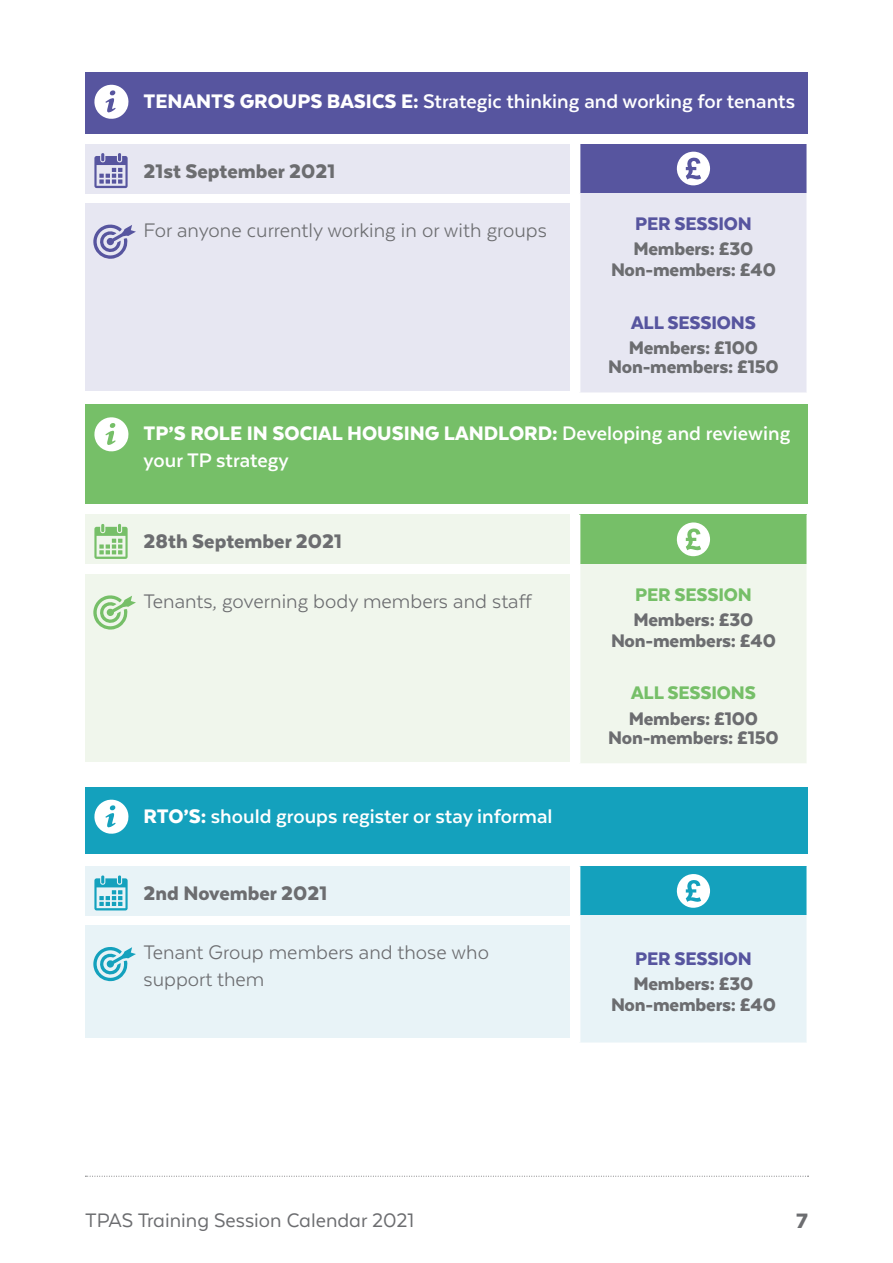
<style>
.page{position:relative;width:893px;height:1263px;background:#fff}
.page>*{position:absolute;margin:0;border:0;box-sizing:border-box;transform-origin:0 0}
.t1{font:900 24px "Texta Alt";color:#6c6d70}
.t2{font:700 22.65px/27.2px "Texta";color:#fff}
.t3{font:22.65px/27px "Texta";color:#6c6d70}
.t4{font:900 22.65px "Texta";color:#6c6d70}
.t5{font:22.5px "Texta Alt";color:#6c6d70}
.t6{font:900 21px "Texta";letter-spacing:-.01em;color:#6c6d70}
.t7{font:900 21px "Texta";letter-spacing:-.01em;color:#57559f}
.t8{font:900 21px "Texta";letter-spacing:-.01em;color:#76bf68}
.s1{font-weight:900}
</style>
<div class="page">
<svg style="left:85px;top:1176px;width:723px;height:1px"></svg>
<div style="left:85px;top:203px;width:485px;height:187px;background:#e7e7f2"></div>
<div style="left:85px;top:144px;width:485px;height:49px;background:#e7e7f2"></div>
<div style="left:85px;top:72px;width:723px;height:62px;background:#57559f"></div>
<div style="left:580px;top:144px;width:227px;height:49px;background:#57559f"></div>
<div style="left:580px;top:193px;width:227px;height:200px;background:#e7e7f2"></div>
<hr style="left:806px;top:144px;width:2px;height:49px;background:#fff">
<hr style="left:806px;top:193px;width:2px;height:199px;background:#fff">
<hr style="left:579px;top:392px;width:229px;height:2px;background:#fff">
<svg style="left:94px;top:153px;width:34px;height:35px"></svg>
<svg style="left:93px;top:224px;width:43px;height:35px"></svg>
<svg style="left:94px;top:85px;width:35px;height:34px"></svg>
<svg style="left:677px;top:151px;width:33px;height:35px"></svg>
<div style="left:85px;top:574px;width:485px;height:187px;background:#f0f6ec"></div>
<div style="left:85px;top:515px;width:485px;height:49px;background:#f0f6ec"></div>
<div style="left:85px;top:405px;width:723px;height:99px;background:#76bf68"></div>
<div style="left:580px;top:515px;width:227px;height:49px;background:#76bf68"></div>
<div style="left:580px;top:564px;width:227px;height:200px;background:#f0f6ec"></div>
<hr style="left:806px;top:515px;width:2px;height:49px;background:#fff">
<hr style="left:806px;top:564px;width:2px;height:199px;background:#fff">
<hr style="left:579px;top:763px;width:229px;height:2px;background:#fff">
<svg style="left:94px;top:524px;width:34px;height:35px"></svg>
<svg style="left:93px;top:595px;width:43px;height:35px"></svg>
<svg style="left:94px;top:417px;width:35px;height:35px"></svg>
<svg style="left:677px;top:522px;width:33px;height:34px"></svg>
<div style="left:85px;top:925px;width:485px;height:113px;background:#e8f3f7"></div>
<div style="left:85px;top:866px;width:485px;height:50px;background:#e8f3f7"></div>
<div style="left:85px;top:787px;width:723px;height:67px;background:#14a1bd"></div>
<div style="left:580px;top:866px;width:227px;height:50px;background:#14a1bd"></div>
<div style="left:580px;top:916px;width:227px;height:127px;background:#e8f3f7"></div>
<hr style="left:806px;top:866px;width:2px;height:50px;background:#fff">
<hr style="left:806px;top:916px;width:2px;height:126px;background:#fff">
<hr style="left:579px;top:1042px;width:229px;height:2px;background:#fff">
<svg style="left:94px;top:875px;width:34px;height:35px"></svg>
<svg style="left:93px;top:947px;width:43px;height:34px"></svg>
<svg style="left:94px;top:800px;width:35px;height:34px"></svg>
<svg style="left:677px;top:874px;width:33px;height:34px"></svg>
<p class="t2" style="left:144px;top:87px;width:653px"><span class="s1">TENANTS GROUPS BASICS E:</span> Strategic thinking and working for tenants</p>
<p class="t4" style="left:144px;top:159px;width:193px">21st September 2021</p>
<p class="t3" style="left:144px;top:216px;width:405px">For anyone currently working in or with groups</p>
<p class="t7" style="left:635px;top:213px;width:118px">PER SESSION</p>
<p class="t6" style="left:633px;top:238px;width:121px">Members: £30</p>
<p class="t6" style="left:611px;top:259px;width:166px">Non-members: £40</p>
<p class="t7" style="left:631px;top:311px;width:126px">ALL SESSIONS</p>
<p class="t6" style="left:629px;top:337px;width:131px">Members: £100</p>
<p class="t6" style="left:608px;top:356px;width:172px">Non-members: £150</p>
<p class="t2" style="left:144px;top:420px;width:648px"><span class="s1">TP’S ROLE IN SOCIAL HOUSING LANDLORD:</span> Developing and reviewing your TP strategy</p>
<p class="t4" style="left:144px;top:530px;width:200px">28th September 2021</p>
<p class="t3" style="left:144px;top:587px;width:390px">Tenants, governing body members and staff</p>
<p class="t2" style="left:144px;top:802px;width:410px"><span class="s1">RTO’S:</span> should groups register or stay informal</p>
<p class="t4" style="left:144px;top:881px;width:185px">2nd November 2021</p>
<p class="t3" style="left:144px;top:939px;width:347px">Tenant Group members and those who support them</p>
<p class="t8" style="left:635px;top:583px;width:118px">PER SESSION</p>
<p class="t6" style="left:633px;top:609px;width:121px">Members: £30</p>
<p class="t6" style="left:611px;top:630px;width:166px">Non-members: £40</p>
<p class="t8" style="left:631px;top:682px;width:126px">ALL SESSIONS</p>
<p class="t6" style="left:629px;top:707px;width:131px">Members: £100</p>
<p class="t6" style="left:608px;top:727px;width:172px">Non-members: £150</p>
<p class="t7" style="left:635px;top:947px;width:118px">PER SESSION</p>
<p class="t6" style="left:633px;top:973px;width:121px">Members: £30</p>
<p class="t6" style="left:611px;top:994px;width:166px">Non-members: £40</p>
<p class="t5" style="left:85px;top:1209px;width:331px">TPAS Training Session Calendar 2021</p>
<p class="t1" style="left:796px;top:1208px;width:13px">7</p>
</div>
